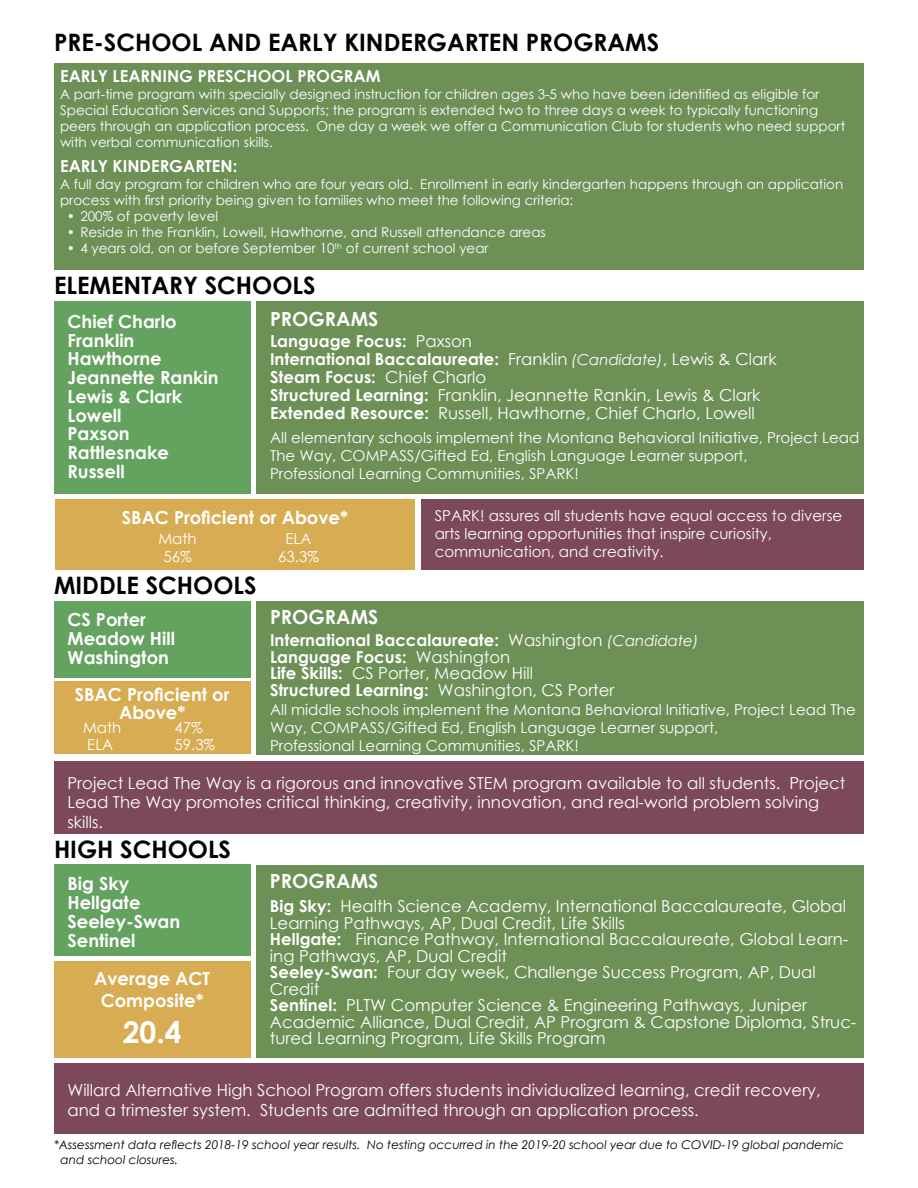
<style>
.page{position:relative;width:918px;height:1188px;background:#fff}
.page>*{position:absolute;margin:0;border:0;box-sizing:border-box;transform-origin:0 0}
.t1{font:700 30px "Century Gothic";color:#fff}
.t2{font:700 24px "Century Gothic";color:#000}
.t3{font:700 19.5px "Century Gothic";color:#fff}
.t4{font:700 18px/18.8px "Century Gothic";color:#fff}
.t5{font:16.5px/16.5px "Century Gothic";color:#fff}
.t6{font:700 16.5px/16.5px "Century Gothic";color:#fff}
.t7{font:15px/18px "Century Gothic";color:#fff}
.t8{font:13.5px/16.2px "Century Gothic";color:#fff}
.t9{font:italic 12px/14.4px "Century Gothic";color:#000}
.s1{font-weight:700}
.s2{font-style:italic;font-size:15px}
.s3{font-weight:400}
.s4{font-weight:400;font-style:italic;font-size:15px}
</style>
<div class="page">
<div style="left:54px;top:64px;width:810px;height:206px;background:#6d9057"></div>
<div style="left:54px;top:301px;width:196px;height:193px;background:#64a25f"></div>
<div style="left:54px;top:601px;width:196px;height:77px;background:#64a25f"></div>
<div style="left:54px;top:865px;width:196px;height:91px;background:#64a25f"></div>
<div style="left:256px;top:301px;width:608px;height:193px;background:#6d9057"></div>
<div style="left:256px;top:601px;width:608px;height:153px;background:#6d9057"></div>
<div style="left:256px;top:865px;width:608px;height:193px;background:#6d9057"></div>
<div style="left:55px;top:500px;width:360px;height:70px;background:#d8ac52"></div>
<div style="left:421px;top:499px;width:443px;height:71px;background:#7b485c"></div>
<div style="left:54px;top:681px;width:196px;height:73px;background:#d8ac52"></div>
<div style="left:54px;top:761px;width:810px;height:73px;background:#7b485c"></div>
<div style="left:54px;top:961px;width:196px;height:97px;background:#d8ac52"></div>
<div style="left:54px;top:1064px;width:810px;height:70px;background:#7b485c"></div>
<h2 class="t2" style="left:54px;top:24px;width:607px">PRE-SCHOOL AND EARLY KINDERGARTEN PROGRAMS</h2>
<p class="t6" style="left:60px;top:67px;width:322px">EARLY LEARNING PRESCHOOL PROGRAM</p>
<p class="t8" style="left:60px;top:85px;width:787px">A part-time program with specially designed instruction for children ages 3-5 who have been identified as eligible for Special Education Services and Supports; the program is extended two to three days a week to typically functioning peers through an application process. One day a week we offer a Communication Club for students who need support with verbal communication skills.</p>
<p class="t6" style="left:60px;top:157px;width:179px">EARLY KINDERGARTEN:</p>
<p class="t8" style="left:60px;top:175px;width:785px">A full day program for children who are four years old. Enrollment in early kindergarten happens through an application process with first priority being given to families who meet the following criteria:</p>
<p class="t8" style="left:67px;top:208px;width:153px">• 200% of poverty level</p>
<p class="t8" style="left:67px;top:224px;width:481px">• Reside in the Franklin, Lowell, Hawthorne, and Russell attendance areas</p>
<p class="t8" style="left:67px;top:240px;width:423px">• 4 years old, on or before September 10<sup>th</sup> of current school year</p>
<h2 class="t2" style="left:54px;top:267px;width:263px">ELEMENTARY SCHOOLS</h2>
<p class="t4" style="left:68px;top:311px;width:153px">Chief Charlo<br>Franklin<br>Hawthorne<br>Jeannette Rankin<br>Lewis &amp; Clark<br>Lowell<br>Paxson<br>Rattlesnake<br>Russell</p>
<p class="t3" style="left:270px;top:304px;width:110px">PROGRAMS</p>
<p class="t5" style="left:270px;top:332px;width:508px;line-height:18px"><span class="s1">Language Focus:</span> Paxson<br><span class="s1">International Baccalaureate:</span> Franklin <span class="s2">(Candidate)</span>, Lewis &amp; Clark <span class="s1">Steam Focus:</span> Chief Charlo<br><span class="s1">Structured Learning:</span> Franklin, Jeannette Rankin, Lewis &amp; Clark <span class="s1">Extended Resource:</span> Russell, Hawthorne, Chief Charlo, Lowell</p>
<p class="t7" style="left:270px;top:429px;width:591px">All elementary schools implement the Montana Behavioral Initiative, Project Lead<br>The Way, COMPASS/Gifted Ed, English Language Learner support,<br>Professional Learning Communities, SPARK!</p>
<p class="t4" style="left:122px;top:508px;width:228px">SBAC Proficient or Above*</p>
<p class="t7" style="left:435px;top:506px;width:409px">SPARK! assures all students have equal access to diverse arts learning opportunities that inspire curiosity, communication, and creativity.</p>
<p class="t7" style="left:158px;top:529px;width:40px;text-align:center">Math<br>56%</p>
<p class="t7" style="left:278px;top:529px;width:42px;text-align:center">ELA<br>63.3%</p>
<h2 class="t2" style="left:54px;top:567px;width:204px">MIDDLE SCHOOLS</h2>
<p class="t4" style="left:68px;top:610px;width:109px">CS Porter<br>Meadow Hill<br>Washington</p>
<p class="t4" style="left:75px;top:684px;width:156px;line-height:18px;text-align:center">SBAC Proficient or<br>Above*</p>
<p class="t7" style="left:83px;top:719px;width:40px">Math</p>
<p class="t7" style="left:175px;top:719px;width:30px">47%</p>
<p class="t7" style="left:87px;top:735px;width:28px">ELA</p>
<p class="t7" style="left:175px;top:735px;width:42px">59.3%</p>
<p class="t3" style="left:270px;top:602px;width:110px">PROGRAMS</p>
<p class="t6" style="left:270px;top:631px;width:430px">International Baccalaureate: <span class="s3">Washington</span> <span class="s4">(Candidate)<br></span>Language Focus: <span class="s3">Washington<br></span>Life Skills: <span class="s3">CS Porter, Meadow Hill<br></span>Structured Learning: <span class="s3">Washington, CS Porter</span></p>
<p class="t7" style="left:270px;top:701px;width:587px">All middle schools implement the Montana Behavioral Initiative, Project Lead The<br>Way, COMPASS/Gifted Ed, English Language Learner support,<br>Professional Learning Communities, SPARK!</p>
<p class="t5" style="left:68px;top:772px;width:779px;line-height:19.8px">Project Lead The Way is a rigorous and innovative STEM program available to all students. Project<br>Lead The Way promotes critical thinking, creativity, innovation, and real-world problem solving skills.</p>
<h2 class="t2" style="left:54px;top:831px;width:179px">HIGH SCHOOLS</h2>
<p class="t4" style="left:68px;top:874px;width:114px">Big Sky<br>Hellgate<br>Seeley-Swan<br>Sentinel</p>
<p class="t4" style="left:94px;top:967px;width:117px;line-height:21.6px;text-align:center">Average ACT<br>Composite*</p>
<h1 class="t1" style="left:123px;top:1009px;width:60px">20.4</h1>
<p class="t3" style="left:270px;top:866px;width:110px">PROGRAMS</p>
<p class="t5" style="left:270px;top:898px;width:588px"><span class="s1">Big Sky:</span> Health Science Academy, International Baccalaureate, Global Learning Pathways, AP, Dual Credit, Life Skills<br><span class="s1">Hellgate:</span> Finance Pathway, International Baccalaureate, Global Learn&shy;ing Pathways, AP, Dual Credit<br><span class="s1">Seeley-Swan:</span> Four day week, Challenge Success Program, AP, Dual Credit<br><span class="s1">Sentinel:</span> PLTW Computer Science &amp; Engineering Pathways, Juniper Academic Alliance, Dual Credit, AP Program &amp; Capstone Diploma, Struc&shy;tured Learning Program, Life Skills Program</p>
<p class="t5" style="left:68px;top:1080px;width:755px;line-height:19.8px">Willard Alternative High School Program offers students individualized learning, credit recovery, and a trimester system. Students are admitted through an application process.</p>
<p class="t9" style="left:61px;top:1138px;width:785px;text-indent:-7px">*Assessment data reflects 2018-19 school year results. No testing occurred in the 2019-20 school year due to COVID-19 global pandemic and school closures.</p>
</div>
